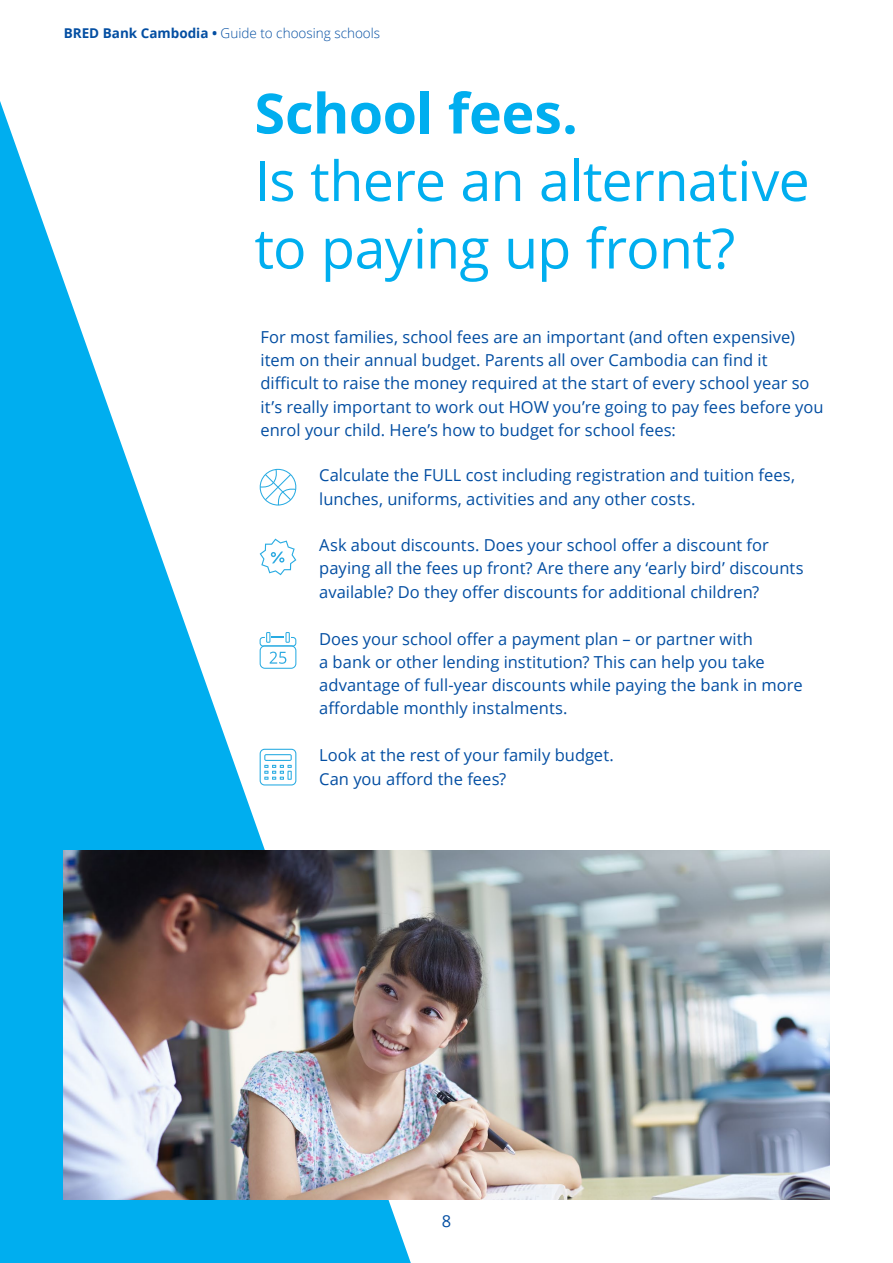
<style>
.page{position:relative;width:893px;height:1263px;background:#fff}
.page>*{position:absolute;margin:0;border:0;box-sizing:border-box;transform-origin:0 0}
.t1{font:55.5px/67.5px "Open Sans";letter-spacing:-.015em;color:#00aeef}
.t2{font:700 55.5px "Open Sans";letter-spacing:-.005em;color:#00aeef}
.t3{font:16.5px/23.2px "Open Sans";color:#034ea2}
.t4{font:300 13.5px "Open Sans";color:#034ea2}
.s1{font-weight:700}
</style>
<div class="page">
<svg style="left:0;top:101px;width:411px;height:1162px"></svg>
<img style="left:64px;top:850px;width:765px;height:349px">
<svg style="left:260px;top:469px;width:36px;height:36px"></svg>
<svg style="left:260px;top:539px;width:36px;height:36px"></svg>
<svg style="left:260px;top:632px;width:36px;height:37px"></svg>
<svg style="left:260px;top:633px;width:36px;height:36px"></svg>
<svg style="left:260px;top:749px;width:36px;height:36px"></svg>
<p class="t4" style="left:64px;top:24px;width:318px"><span class="s1">BRED Bank Cambodia •</span> Guide to choosing schools</p>
<h1 class="t2" style="left:254px;top:74px;width:325px">School fees.</h1>
<h1 class="t1" style="left:254px;top:146px;width:557px">Is there an alternative to paying up front?</h1>
<p class="t3" style="left:260px;top:325px;width:565px">For most families, school fees are an important (and often expensive) item on their annual budget. Parents all over Cambodia can find it difficult to raise the money required at the start of every school year so it’s really important to work out HOW you’re going to pay fees before you enrol your child. Here’s how to budget for school fees:</p>
<p class="t3" style="left:319px;top:463px;width:477px">Calculate the FULL cost including registration and tuition fees, lunches, uniforms, activities and any other costs.</p>
<p class="t3" style="left:319px;top:533px;width:486px">Ask about discounts. Does your school offer a discount for paying all the fees up front? Are there any ‘early bird’ discounts available? Do they offer discounts for additional children?</p>
<p class="t3" style="left:319px;top:627px;width:485px">Does your school offer a payment plan – or partner with<br>a bank or other lending institution? This can help you take advantage of full-year discounts while paying the bank in more affordable monthly instalments.</p>
<p class="t3" style="left:319px;top:743px;width:296px">Look at the rest of your family budget.<br>Can you afford the fees?</p>
<p class="t3" style="left:442px;top:1209px;width:11px">8</p>
</div>
